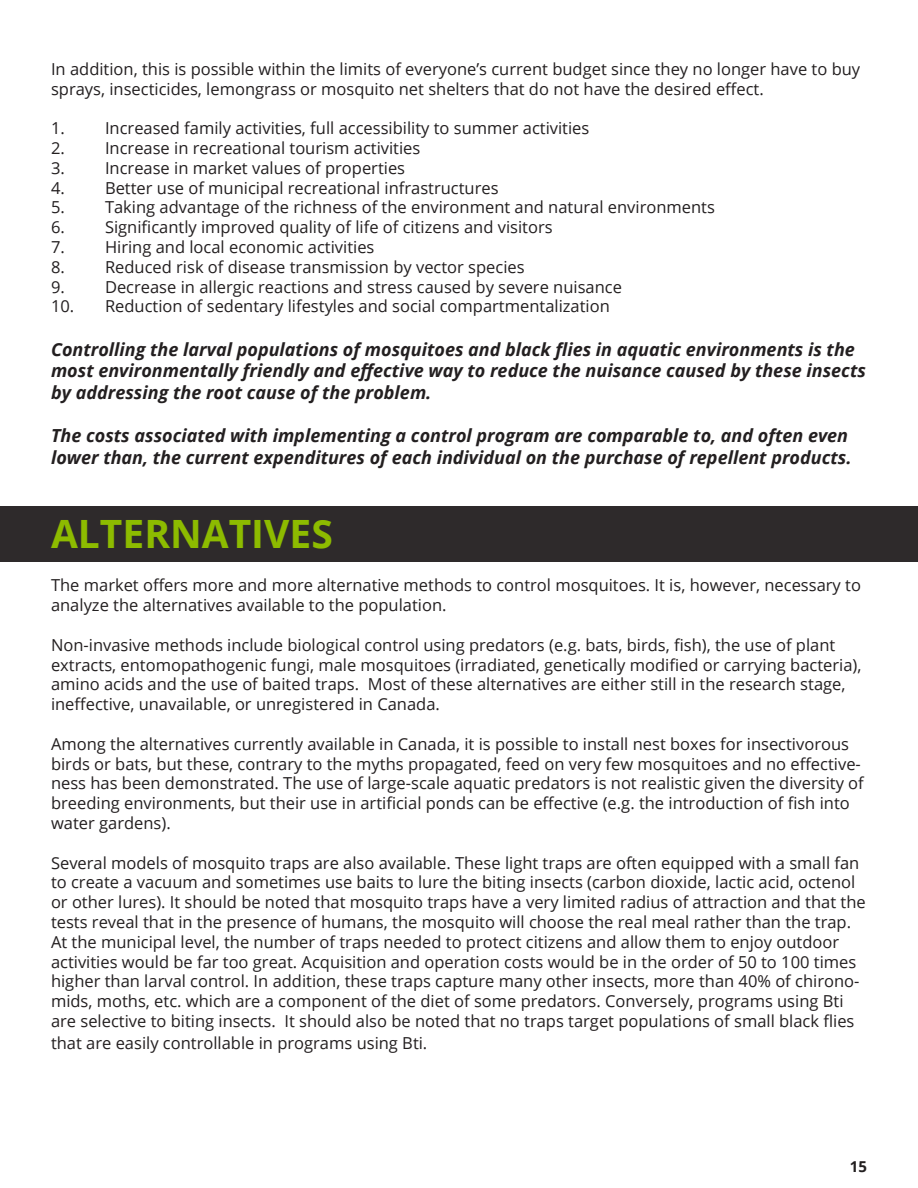
<style>
.page{position:relative;width:918px;height:1188px;background:#fff}
.page>*{position:absolute;margin:0;border:0;box-sizing:border-box;transform-origin:0 0}
.t1{font:700 39px "Open Sans";color:#8dbb00}
.t2{font:italic 700 18px/21.6px "Open Sans";color:#231f20}
.t3{font:16.5px/19.8px "Open Sans";color:#231f20}
.t4{font:700 15px "Open Sans";color:#231f20}
</style>
<div class="page">
<div style="left:0;top:506px;width:918px;height:55px;background:#2e2a2b"></div>
<p class="t3" style="left:51px;top:58px;width:811px">In addition, this is possible within the limits of everyone’s current budget since they no longer have to buy sprays, insecticides, lemongrass or mosquito net shelters that do not have the desired effect.</p>
<p class="t3" style="left:51px;top:118px;width:15px">1.</p>
<p class="t3" style="left:105px;top:118px;width:486px">Increased family activities, full accessibility to summer activities</p>
<p class="t3" style="left:51px;top:138px;width:15px">2.</p>
<p class="t3" style="left:105px;top:138px;width:317px">Increase in recreational tourism activities</p>
<p class="t3" style="left:51px;top:157px;width:15px">3.</p>
<p class="t3" style="left:105px;top:157px;width:302px">Increase in market values of properties</p>
<p class="t3" style="left:51px;top:177px;width:15px">4.</p>
<p class="t3" style="left:105px;top:177px;width:395px">Better use of municipal recreational infrastructures</p>
<p class="t3" style="left:51px;top:197px;width:15px">5.</p>
<p class="t3" style="left:105px;top:197px;width:611px">Taking advantage of the richness of the environment and natural environments</p>
<p class="t3" style="left:51px;top:217px;width:15px">6.</p>
<p class="t3" style="left:105px;top:217px;width:449px">Significantly improved quality of life of citizens and visitors</p>
<p class="t3" style="left:51px;top:237px;width:15px">7.</p>
<p class="t3" style="left:105px;top:237px;width:271px">Hiring and local economic activities</p>
<p class="t3" style="left:51px;top:256px;width:15px">8.</p>
<p class="t3" style="left:105px;top:256px;width:421px">Reduced risk of disease transmission by vector species</p>
<p class="t3" style="left:51px;top:276px;width:15px">9.</p>
<p class="t3" style="left:105px;top:276px;width:518px">Decrease in allergic reactions and stress caused by severe nuisance</p>
<p class="t3" style="left:51px;top:296px;width:560px">10. Reduction of sedentary lifestyles and social compartmentalization</p>
<p class="t2" style="left:51px;top:338px;width:816px">Controlling the larval populations of mosquitoes and black flies in aquatic environments is the most environmentally friendly and effective way to reduce the nuisance caused by these insects by addressing the root cause of the problem.</p>
<p class="t2" style="left:51px;top:424px;width:802px">The costs associated with implementing a control program are comparable to, and often even lower than, the current expenditures of each individual on the purchase of repellent products.</p>
<p class="t1" style="left:51px;top:506px;width:283px">ALTERNATIVES</p>
<p class="t3" style="left:51px;top:575px;width:811px">The market offers more and more alternative methods to control mosquitoes. It is, however, necessary to analyze the alternatives available to the population.</p>
<p class="t3" style="left:51px;top:634px;width:812px">Non-invasive methods include biological control using predators (e.g. bats, birds, fish), the use of plant extracts, entomopathogenic fungi, male mosquitoes (irradiated, genetically modified or carrying bacteria), amino acids and the use of baited traps. Most of these alternatives are either still in the research stage, ineffective, unavailable, or unregistered in Canada.</p>
<p class="t3" style="left:51px;top:733px;width:814px">Among the alternatives currently available in Canada, it is possible to install nest boxes for insectivorous birds or bats, but these, contrary to the myths propagated, feed on very few mosquitoes and no effective&shy;ness has been demonstrated. The use of large-scale aquatic predators is not realistic given the diversity of breeding environments, but their use in artificial ponds can be effective (e.g. the introduction of fish into water gardens).</p>
<p class="t3" style="left:51px;top:852px;width:816px">Several models of mosquito traps are also available. These light traps are often equipped with a small fan to create a vacuum and sometimes use baits to lure the biting insects (carbon dioxide, lactic acid, octenol or other lures). It should be noted that mosquito traps have a very limited radius of attraction and that the tests reveal that in the presence of humans, the mosquito will choose the real meal rather than the trap.<br>At the municipal level, the number of traps needed to protect citizens and allow them to enjoy outdoor activities would be far too great. Acquisition and operation costs would be in the order of 50 to 100 times higher than larval control. In addition, these traps capture many other insects, more than 40% of chirono&shy;mids, moths, etc. which are a component of the diet of some predators. Conversely, programs using Bti are selective to biting insects. It should also be noted that no traps target populations of small black flies</p>
<p class="t3" style="left:51px;top:1032px;width:378px">that are easily controllable in programs using Bti.</p>
<p class="t4" style="left:850px;top:1156px;width:19px">15</p>
</div>
